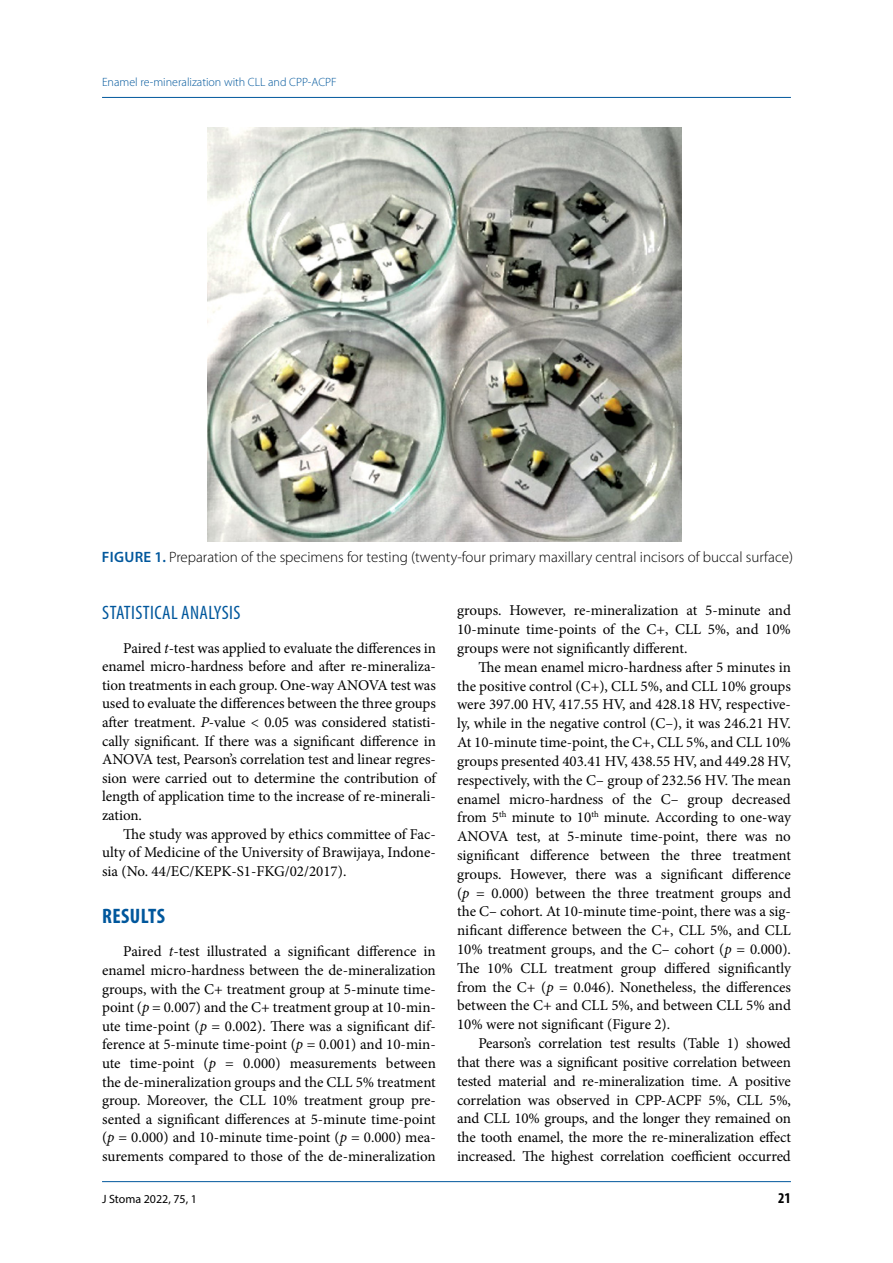
<style>
.page{position:relative;width:893px;height:1263px;background:#fff}
.page>*{position:absolute;margin:0;border:0;box-sizing:border-box;transform-origin:0 0}
.t1{font:700 condensed 21px "Myriad Pro";letter-spacing:.02em;color:#00579c}
.t2{font:condensed 19.5px "Myriad Pro";letter-spacing:.02em;color:#00579c}
.t3{font:15px/18.8px "Minion Pro";letter-spacing:-.005em;color:#000;text-align:justify}
.t4{font:300 15px "Myriad Pro";color:#000}
.t5{font:700 condensed 15px "Myriad Pro";color:#000}
.t6{font:300 12px "Myriad Pro";color:#00579c}
.t7{font:12px "Myriad Pro";color:#000}
.s1{font-weight:600;color:#00579c}
.s2{font-style:italic}
</style>
<div class="page">
<hr style="left:102px;top:97px;width:689px;height:1px;background:#00579c">
<hr style="left:102px;top:1181px;width:689px;height:1px;background:#00579c">
<img style="left:208px;top:128px;width:473px;height:413px">
<p class="t6" style="left:102px;top:76px;width:236px">Enamel re-mineralization with CLL and CPP-ACPF</p>
<p class="t4" style="left:102px;top:549px;width:692px"><span class="s1">FIGURE 1.</span> Preparation of the specimens for testing (twenty-four primary maxillary central incisors of buccal surface)</p>
<h2 class="t2" style="left:102px;top:601px;width:140px">STATISTICAL ANALYSIS</h2>
<p class="t3" style="left:102px;top:638px;width:335px;text-indent:21px">Paired <span class="s2">t</span>-test was applied to evaluate the differences in enamel micro-hardness before and after re-mineraliza&shy;tion treatments in each group. One-way ANOVA test was used to evaluate the differences between the three groups after treatment. <span class="s2">P</span>-value &lt; 0.05 was considered statisti&shy;cally significant. If there was a significant difference in ANOVA test, Pearson’s correlation test and linear regres&shy;sion were carried out to determine the contribution of length of application time to the increase of re-minerali&shy;zation.</p>
<p class="t3" style="left:102px;top:824px;width:335px;text-indent:21px">The study was approved by ethics committee of Fac&shy;ulty of Medicine of the University of Brawijaya, Indone&shy;sia (No. 44/EC/KEPK-S1-FKG/02/2017).</p>
<h1 class="t1" style="left:102px;top:903px;width:64px">RESULTS</h1>
<p class="t3" style="left:102px;top:942px;width:335px;text-indent:21px">Paired <span class="s2">t</span>-test illustrated a significant difference in enamel micro-hardness between the de-mineralization groups, with the C+ treatment group at 5-minute time&shy;point (<span class="s2">p</span> = 0.007) and the C+ treatment group at 10-min&shy;ute time-point (<span class="s2">p</span> = 0.002). There was a significant dif&shy;ference at 5-minute time-point (<span class="s2">p</span> = 0.001) and 10-min&shy;ute time-point (<span class="s2">p</span> = 0.000) measurements between the de-mineralization groups and the CLL 5% treatment group. Moreover, the CLL 10% treatment group pre&shy;sented a significant differences at 5-minute time-point (<span class="s2">p</span> = 0.000) and 10-minute time-point (<span class="s2">p</span> = 0.000) mea&shy;surements compared to those of the de-mineralization</p>
<p class="t7" style="left:102px;top:1192px;width:96px">J Stoma 2022, 75, 1</p>
<p class="t3" style="left:457px;top:601px;width:335px">groups. However, re-mineralization at 5-minute and 10-minute time-points of the C+, CLL 5%, and 10% groups were not significantly different.</p>
<p class="t3" style="left:457px;top:658px;width:335px;text-indent:21px">The mean enamel micro-hardness after 5 minutes in the positive control (C+), CLL 5%, and CLL 10% groups were 397.00 HV, 417.55 HV, and 428.18 HV, respective&shy;ly, while in the negative control (C–), it was 246.21 HV.<br>At 10-minute time-point, the C+, CLL 5%, and CLL 10% groups presented 403.41 HV, 438.55 HV, and 449.28 HV, respectively, with the C– group of 232.56 HV. The mean enamel micro-hardness of the C– group decreased from 5<sup>th</sup> minute to 10<sup>th</sup> minute. According to one-way ANOVA test, at 5-minute time-point, there was no significant difference between the three treatment groups. However, there was a significant difference (<span class="s2">p</span> = 0.000) between the three treatment groups and the C– cohort. At 10-minute time-point, there was a sig&shy;nificant difference between the C+, CLL 5%, and CLL 10% treatment groups, and the C– cohort (<span class="s2">p</span> = 0.000).<br>The 10% CLL treatment group differed significantly from the C+ (<span class="s2">p</span> = 0.046). Nonetheless, the differences between the C+ and CLL 5%, and between CLL 5% and 10% were not significant (Figure 2).</p>
<p class="t3" style="left:457px;top:1034px;width:335px;text-indent:21px">Pearson’s correlation test results (Table 1) showed that there was a significant positive correlation between tested material and re-mineralization time. A positive correlation was observed in CPP-ACPF 5%, CLL 5%, and CLL 10% groups, and the longer they remained on the tooth enamel, the more the re-mineralization effect increased. The highest correlation coefficient occurred</p>
<p class="t5" style="left:778px;top:1189px;width:14px">21</p>
</div>
